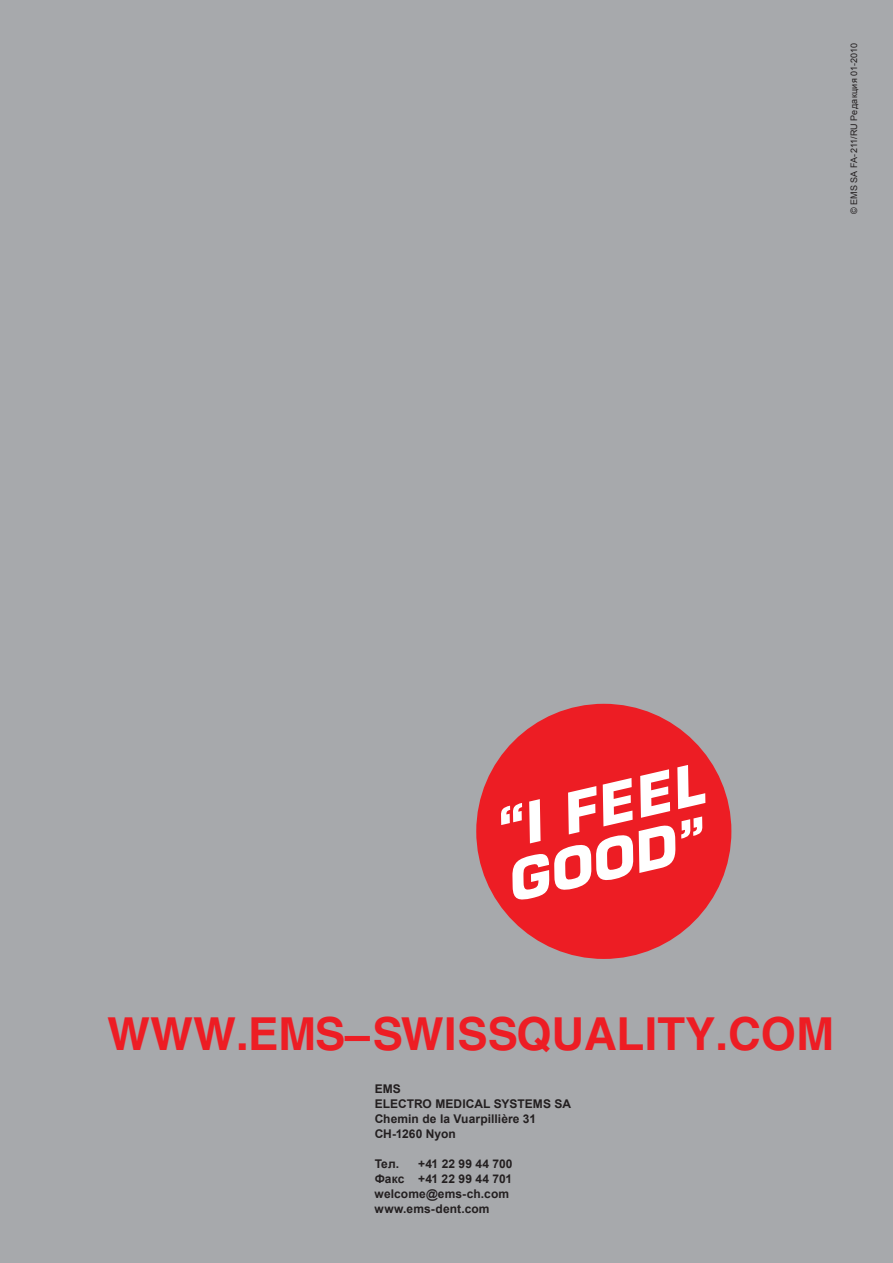
<style>
.page{position:relative;width:893px;height:1263px;background:#a7a9ac}
.page>*{position:absolute;margin:0;border:0;box-sizing:border-box;transform-origin:0 0}
.t1{font:700 45px "Helios";color:#ed1d24}
.t2{font:700 12px/15px "Arial";letter-spacing:.005em;color:#231f20}
.t3{font:9px "Arial";letter-spacing:.02em;color:#231f20}
</style>
<div class="page">
<div style="left:476px;top:704px;width:255px;height:255px;background:#ed1d24;border-radius:50%"></div>
<svg style="left:501px;top:778px;width:132px;height:122px"></svg>
<svg style="left:639px;top:765px;width:66px;height:108px"></svg>
<p class="t3" style="left:848px;top:214px;width:173px;rotate:-90deg">© EMS SA FA-211/RU Редакция 01-2010</p>
<h1 class="t1" style="left:107px;top:1008px;width:728px">WWW.EMS–SWISSQUALITY.COM</h1>
<p class="t2" style="left:375px;top:1081px;width:198px">EMS<br>ELECTRO MEDICAL SYSTEMS SA<br>Chemin de la Vuarpillière 31<br>CH-1260 Nyon</p>
<p class="t2" style="left:375px;top:1156px;width:26px">Тел.</p>
<p class="t2" style="left:375px;top:1156px;width:140px;text-indent:44px">+41 22 99 44 700<br>Факс +41 22 99 44 701 welcome@ems-ch.com www.ems-dent.com</p>
</div>
